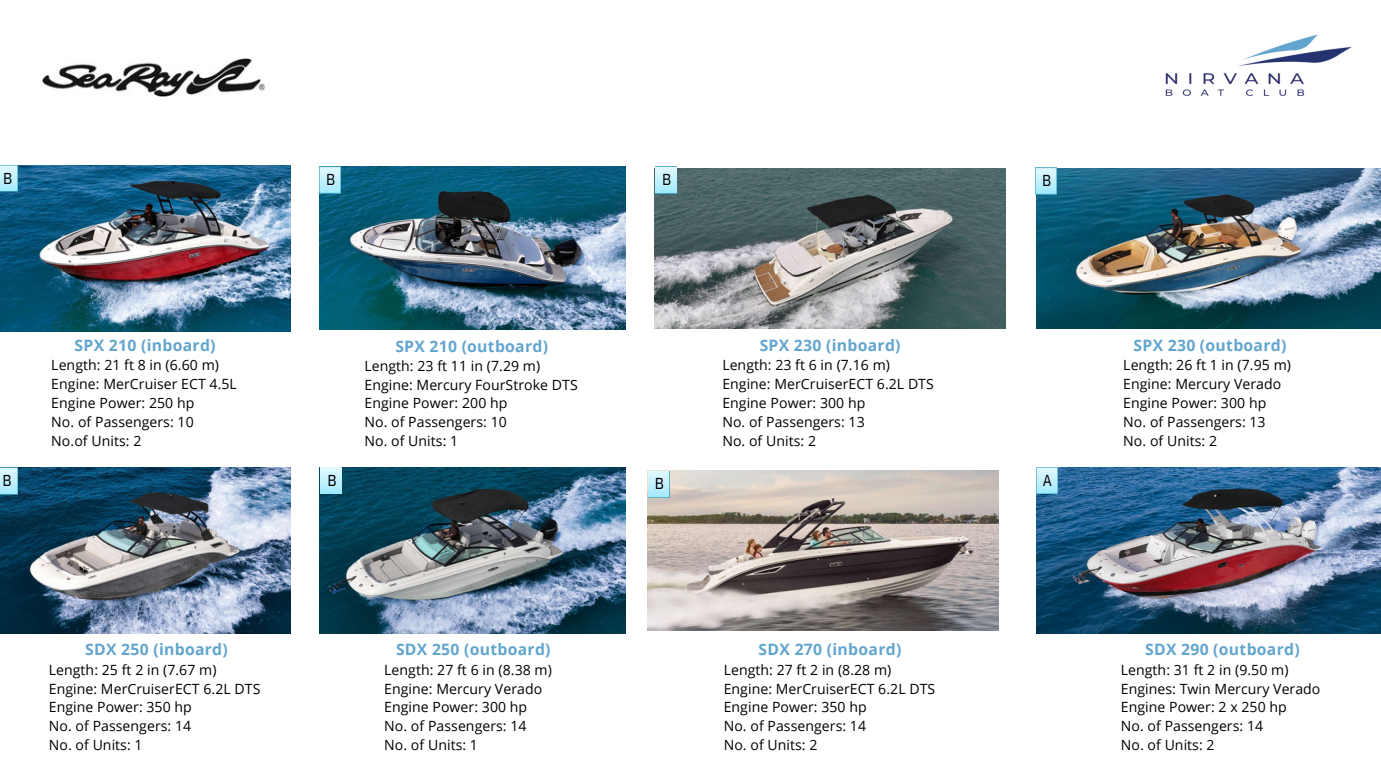
<style>
.page{position:relative;width:1381px;height:774px;background:#fff}
.page>*{position:absolute;margin:0;border:0;box-sizing:border-box;transform-origin:0 0}
.t1{font:700 15.75px "Open Sans";letter-spacing:.02em;color:#62a5ce}
.t2{font:15.75px "IBM Plex Sans Cond";color:#000}
.t3{font:14px/18.7px "Open Sans";letter-spacing:.005em;color:#000}
</style>
<div class="page">
<img style="left:43px;top:58px;width:222px;height:38px">
<img style="left:0;top:165px;width:290px;height:166px">
<img style="left:320px;top:166px;width:306px;height:163px">
<img style="left:654px;top:168px;width:351px;height:160px">
<img style="left:1036px;top:168px;width:345px;height:160px">
<img style="left:0;top:467px;width:290px;height:165px">
<img style="left:320px;top:467px;width:306px;height:165px">
<img style="left:1036px;top:467px;width:345px;height:165px">
<img style="left:647px;top:470px;width:351px;height:160px">
<img style="left:0;top:165px;width:17px;height:25px">
<img style="left:319px;top:167px;width:21px;height:26px">
<img style="left:320px;top:167px;width:20px;height:25px">
<img style="left:655px;top:167px;width:21px;height:26px">
<img style="left:1035px;top:193px;width:21px;height:1px">
<img style="left:1035px;top:168px;width:21px;height:25px">
<img style="left:0;top:467px;width:17px;height:27px">
<img style="left:0;top:468px;width:17px;height:25px">
<img style="left:320px;top:467px;width:1px;height:26px">
<img style="left:648px;top:470px;width:21px;height:27px">
<img style="left:1036px;top:467px;width:21px;height:26px">
<img style="left:321px;top:467px;width:20px;height:26px">
<img style="left:648px;top:471px;width:21px;height:25px">
<img style="left:1165px;top:34px;width:187px;height:62px">
<p class="t2" style="left:3px;top:167px;width:11px">B</p>
<p class="t2" style="left:326px;top:169px;width:11px">B</p>
<p class="t2" style="left:662px;top:169px;width:11px">B</p>
<p class="t2" style="left:1042px;top:170px;width:11px">B</p>
<p class="t1" style="left:75px;top:334px;width:142px">SPX 210 (inboard)</p>
<p class="t3" style="left:51px;top:355px;width:187px">Length: 21 ft 8 in (6.60 m)<br>Engine: MerCruiser ECT 4.5L<br>Engine Power: 250 hp</p>
<p class="t3" style="left:51px;top:411px;width:144px">No. of Passengers: 10</p>
<p class="t3" style="left:51px;top:430px;width:92px">No.of Units: 2</p>
<p class="t1" style="left:395px;top:335px;width:154px">SPX 210 (outboard)</p>
<p class="t3" style="left:364px;top:356px;width:215px">Length: 23 ft 11 in (7.29 m)<br>Engine: Mercury FourStroke DTS</p>
<p class="t3" style="left:364px;top:393px;width:144px">Engine Power: 200 hp</p>
<p class="t3" style="left:364px;top:412px;width:144px">No. of Passengers: 10</p>
<p class="t3" style="left:364px;top:431px;width:95px">No. of Units: 1</p>
<p class="t1" style="left:759px;top:334px;width:142px">SPX 230 (inboard)</p>
<p class="t3" style="left:722px;top:355px;width:213px">Length: 23 ft 6 in (7.16 m)<br>Engine: MerCruiserECT 6.2L DTS<br>Engine Power: 300 hp</p>
<h1 class="t3" style="left:722px;top:411px;width:144px">No. of Passengers: 13</h1>
<p class="t3" style="left:722px;top:430px;width:95px">No. of Units: 2</p>
<p class="t2" style="left:2px;top:469px;width:11px">B</p>
<p class="t1" style="left:85px;top:638px;width:144px">SDX 250 (inboard)</p>
<p class="t3" style="left:49px;top:659px;width:169px">Length: 25 ft 2 in (7.67 m)</p>
<p class="t3" style="left:49px;top:678px;width:213px">Engine: MerCruiserECT 6.2L DTS</p>
<p class="t3" style="left:49px;top:697px;width:144px">Engine Power: 350 hp</p>
<p class="t3" style="left:49px;top:715px;width:144px">No. of Passengers: 14</p>
<h1 class="t3" style="left:49px;top:734px;width:95px">No. of Units: 1</h1>
<p class="t2" style="left:327px;top:469px;width:11px">B</p>
<p class="t2" style="left:655px;top:473px;width:11px">B</p>
<p class="t1" style="left:396px;top:638px;width:156px">SDX 250 (outboard)</p>
<p class="t3" style="left:384px;top:659px;width:169px">Length: 27 ft 6 in (8.38 m)<br>Engine: Mercury Verado</p>
<p class="t3" style="left:384px;top:697px;width:144px">Engine Power: 300 hp</p>
<p class="t3" style="left:384px;top:715px;width:144px">No. of Passengers: 14</p>
<p class="t3" style="left:384px;top:734px;width:95px">No. of Units: 1</p>
<p class="t1" style="left:758px;top:638px;width:144px">SDX 270 (inboard)</p>
<p class="t3" style="left:723px;top:659px;width:213px">Length: 27 ft 2 in (8.28 m)<br>Engine: MerCruiserECT 6.2L DTS</p>
<p class="t3" style="left:723px;top:697px;width:144px">Engine Power: 350 hp</p>
<p class="t3" style="left:723px;top:715px;width:144px">No. of Passengers: 14</p>
<p class="t3" style="left:723px;top:734px;width:95px">No. of Units: 2</p>
<p class="t2" style="left:1043px;top:469px;width:11px">A</p>
<p class="t1" style="left:1133px;top:334px;width:154px">SPX 230 (outboard)</p>
<p class="t3" style="left:1123px;top:355px;width:169px">Length: 26 ft 1 in (7.95 m)<br>Engine: Mercury Verado</p>
<p class="t3" style="left:1123px;top:393px;width:144px">Engine Power: 300 hp</p>
<p class="t3" style="left:1123px;top:411px;width:144px">No. of Passengers: 13</p>
<p class="t3" style="left:1123px;top:430px;width:95px">No. of Units: 2</p>
<p class="t1" style="left:1145px;top:638px;width:156px">SDX 290 (outboard)</p>
<p class="t3" style="left:1120px;top:659px;width:201px">Length: 31 ft 2 in (9.50 m)<br>Engines: Twin Mercury Verado</p>
<p class="t3" style="left:1120px;top:697px;width:167px">Engine Power: 2 x 250 hp</p>
<p class="t3" style="left:1120px;top:715px;width:144px">No. of Passengers: 14</p>
<h1 class="t3" style="left:1120px;top:734px;width:95px">No. of Units: 2</h1>
</div>
